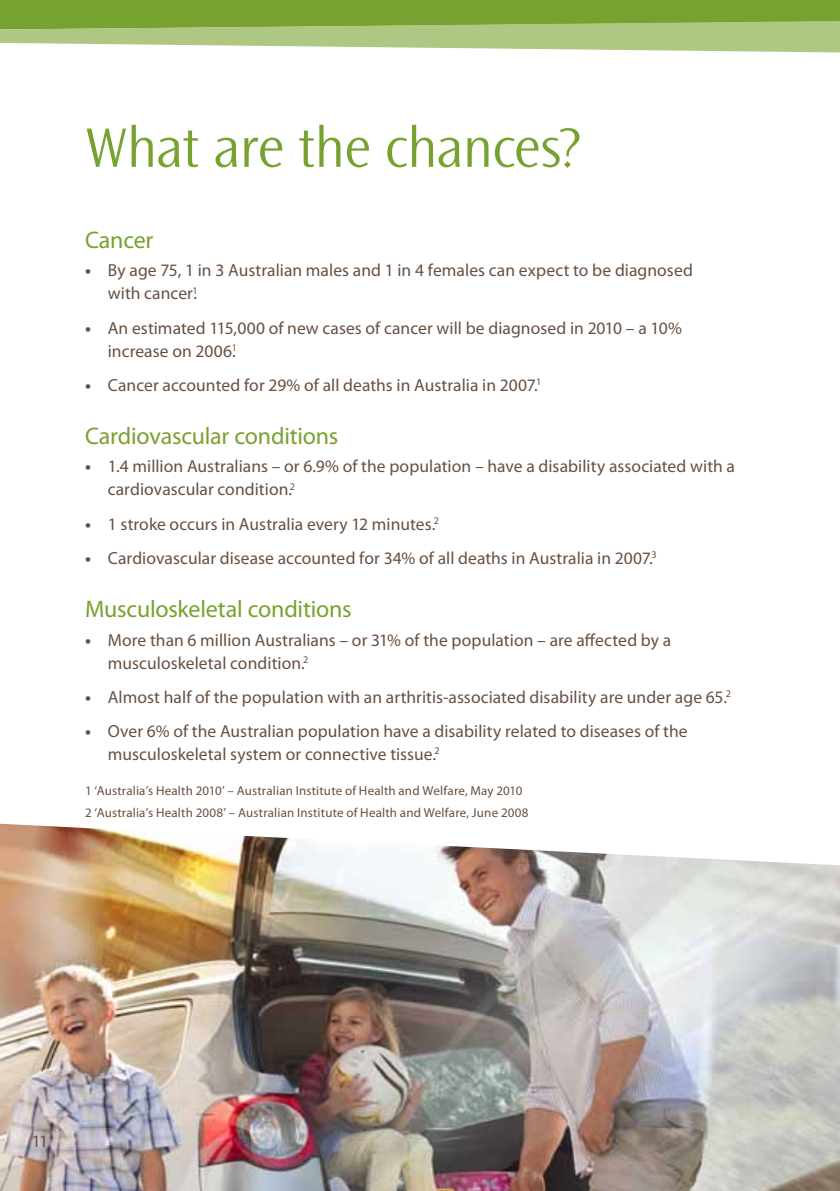
<style>
.page{position:relative;width:840px;height:1191px;background:#fff}
.page>*{position:absolute;margin:0;border:0;box-sizing:border-box;transform-origin:0 0}
.t1{font:300 58px "Ocean Sans Std";letter-spacing:-.02em;color:#78a22f}
.t2{font:24px "Myriad Pro";letter-spacing:-.01em;color:#78a22f}
.t3{font:17.6px/23px "Myriad Pro";letter-spacing:.005em;color:#685040}
.t4{font:13px/21.2px "Myriad Pro";letter-spacing:.015em;color:#685040}
.s1{font-weight:700}
</style>
<div class="page">
<svg style="left:0;top:0;width:839px;height:52px;background:#9ab964"></svg>
<img style="left:0;top:823px;width:839px;height:368px">
<h1 class="t1" style="left:85px;top:116px;width:497px">What are the chances?</h1>
<h2 class="t2" style="left:85px;top:225px;width:70px">Cancer</h2>
<p class="t3" style="left:108px;top:259px;width:586px;text-indent:-23px"><span class="s1">•</span> By age 75, 1 in 3 Australian males and 1 in 4 females can expect to be diagnosed with cancer.<sup>1</sup></p>
<p class="t3" style="left:108px;top:316px;width:575px;text-indent:-23px"><span class="s1">•</span> An estimated 115,000 of new cases of cancer will be diagnosed in 2010 – a 10% increase on 2006.<sup>1</sup></p>
<p class="t3" style="left:85px;top:373px;width:457px"><span class="s1">•</span> Cancer accounted for 29% of all deaths in Australia in 2007.<sup>1</sup></p>
<h2 class="t2" style="left:85px;top:421px;width:254px">Cardiovascular conditions</h2>
<p class="t3" style="left:108px;top:455px;width:628px;text-indent:-23px"><span class="s1">•</span> 1.4 million Australians – or 6.9% of the population – have a disability associated with a cardiovascular condition.<sup>2</sup></p>
<p class="t3" style="left:85px;top:512px;width:355px"><span class="s1">•</span> 1 stroke occurs in Australia every 12 minutes.<sup>2</sup></p>
<p class="t3" style="left:85px;top:546px;width:572px"><span class="s1">•</span> Cardiovascular disease accounted for 34% of all deaths in Australia in 2007.<sup>3</sup></p>
<h2 class="t2" style="left:85px;top:594px;width:268px">Musculoskeletal conditions</h2>
<p class="t3" style="left:108px;top:628px;width:564px;text-indent:-23px"><span class="s1">•</span> More than 6 million Australians – or 31% of the population – are affected by a musculoskeletal condition.<sup>2</sup></p>
<p class="t3" style="left:85px;top:685px;width:647px"><span class="s1">•</span> Almost half of the population with an arthritis-associated disability are under age 65.<sup>2</sup></p>
<p class="t3" style="left:108px;top:719px;width:581px;text-indent:-23px"><span class="s1">•</span> Over 6% of the Australian population have a disability related to diseases of the musculoskeletal system or connective tissue.<sup>2</sup></p>
<p class="t4" style="left:85px;top:780px;width:444px">1 ‘Australia’s Health 2010’ – Australian Institute of Health and Welfare, May 2010<br>2 ‘Australia’s Health 2008’ – Australian Institute of Health and Welfare, June 2008</p>
<p class="t3" style="left:32px;top:1129px;width:18px">11</p>
</div>
